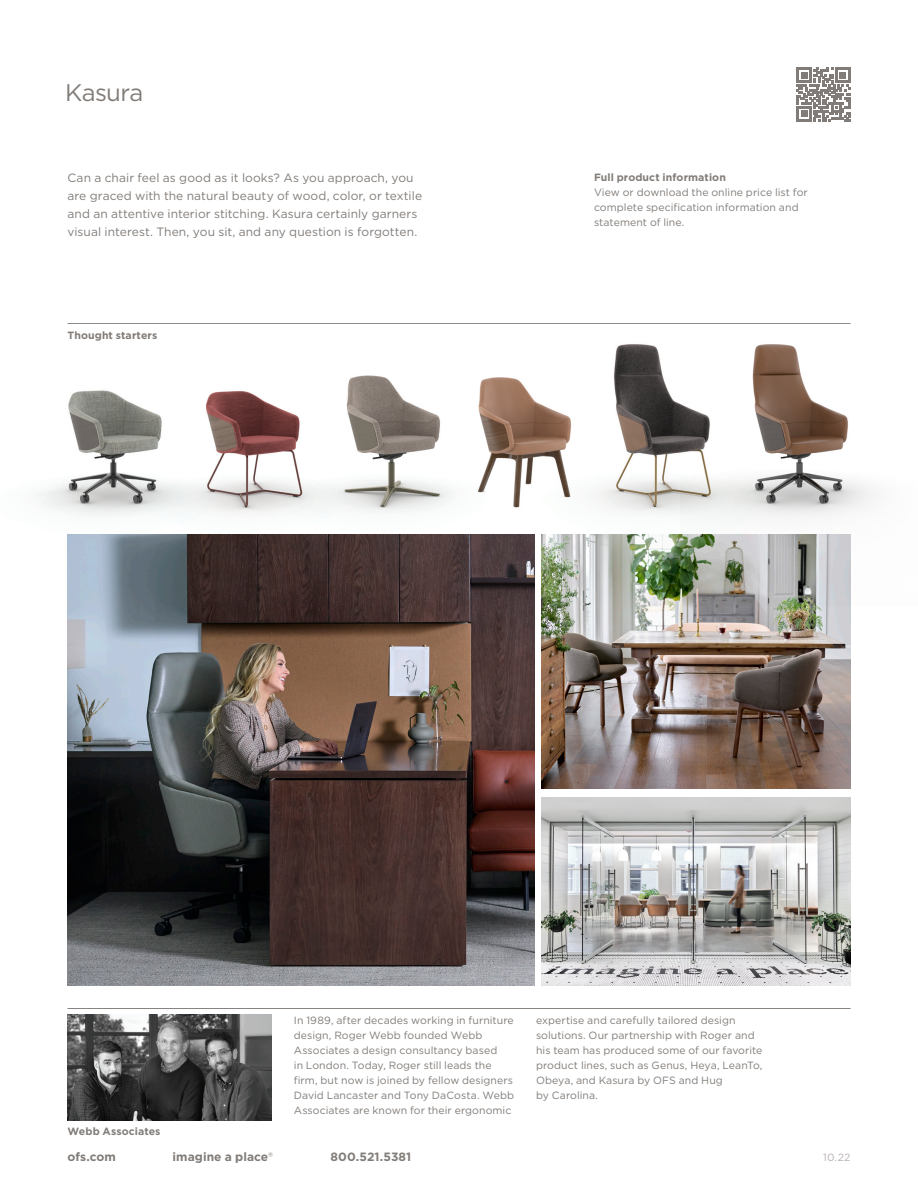
<style>
.page{position:relative;width:918px;height:1188px;background:#fff}
.page>*{position:absolute;margin:0;border:0;box-sizing:border-box;transform-origin:0 0}
.Product_Name_16pt_Bo{font:24px "Gotham";letter-spacing:-.025em;color:#817c78}
.Body_copy_8pt_Book{font:12px/18px "Gotham";letter-spacing:.005em;color:#817c78}
.carolina_ofs_com_8pt{font:700 12px "Gotham";letter-spacing:.005em;color:#817c78}
.Product_detail_body{font:10.5px/15px "Gotham";letter-spacing:.005em;color:#817c78}
.Product_detail_head{font:700 10.5px "Gotham";letter-spacing:.01em;color:#817c78}
.Product_detail_body-2{font:10.5px "Gotham";color:#b7b2b0}
.s1{font-weight:400}
</style>
<div class="page">
<hr style="left:68px;top:323px;width:783px;height:1px;background:#817c78">
<svg style="left:796px;top:68px;width:54px;height:54px"></svg>
<hr style="left:68px;top:1008px;width:782px;height:1px;background:#817c78">
<img style="left:68px;top:535px;width:467px;height:451px">
<img style="left:541px;top:797px;width:309px;height:189px">
<img style="left:541px;top:535px;width:309px;height:254px">
<img style="left:232px;top:323px;width:41px;height:282px">
<img style="left:273px;top:323px;width:237px;height:282px">
<img style="left:463px;top:355px;width:79px;height:169px">
<img style="left:542px;top:323px;width:139px;height:282px">
<img style="left:681px;top:323px;width:194px;height:282px">
<img style="left:38px;top:323px;width:194px;height:282px">
<img style="left:68px;top:1015px;width:203px;height:105px">
<p class="Product_Name_16pt_Bo" style="left:65px;top:77px;width:80px">Kasura</p>
<p class="Body_copy_8pt_Book" style="left:67px;top:169px;width:356px">Can a chair feel as good as it looks? As you approach, you are graced with the natural beauty of wood, color, or textile and an attentive interior stitching. Kasura certainly garners visual interest. Then, you sit, and any question is forgotten.</p>
<p class="Product_detail_head" style="left:594px;top:171px;width:133px">Full product information</p>
<p class="Product_detail_body" style="left:594px;top:185px;width:215px">View or download the online price list for complete specification information and statement of line.</p>
<p class="Product_detail_head" style="left:68px;top:329px;width:91px">Thought starters</p>
<p class="Product_detail_head" style="left:68px;top:1125px;width:95px">Webb Associates</p>
<p class="Product_detail_body" style="left:294px;top:1012px;width:222px">In 1989, after decades working in furniture design, Roger Webb founded Webb Associates a design consultancy based<br>in London. Today, Roger still leads the firm, but now is joined by fellow designers David Lancaster and Tony DaCosta. Webb Associates are known for their ergonomic</p>
<p class="Product_detail_body" style="left:536px;top:1012px;width:228px">expertise and carefully tailored design solutions. Our partnership with Roger and his team has produced some of our favorite product lines, such as Genus, Heya, LeanTo, Obeya, and Kasura by OFS and Hug<br>by Carolina.</p>
<p class="carolina_ofs_com_8pt" style="left:68px;top:1149px;width:50px">ofs.com</p>
<p class="carolina_ofs_com_8pt" style="left:172px;top:1149px;width:102px">imagine a place<span class="s1">®</span></p>
<p class="carolina_ofs_com_8pt" style="left:330px;top:1149px;width:82px">800.521.5381</p>
<p class="Product_detail_body-2" style="left:823px;top:1151px;width:29px">10.22</p>
</div>
